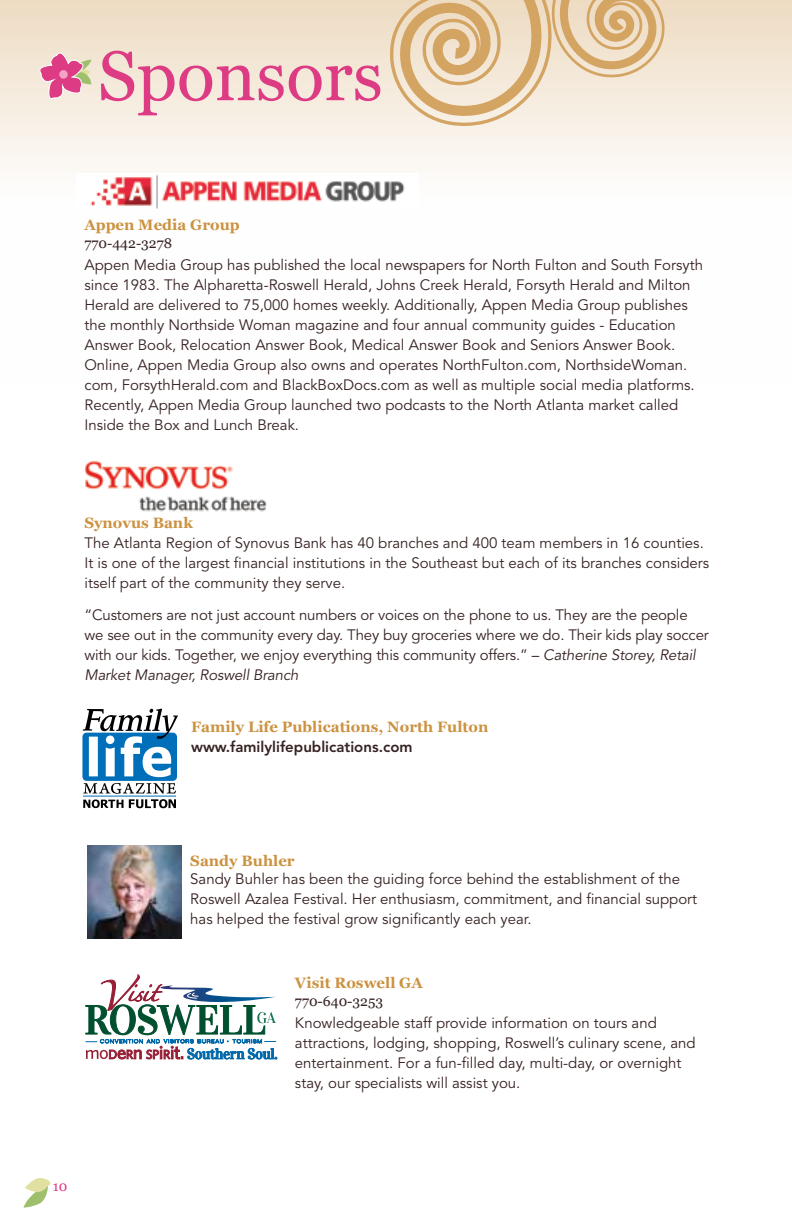
<style>
.page{position:relative;width:792px;height:1224px;background:#fff}
.page>*{position:absolute;margin:0;border:0;box-sizing:border-box;transform-origin:0 0}
.t1{font:70px "Georgia";color:#de3b85}
.t2{font:15px/20px "Avenir";color:#362121}
.t3{font:700 15px "Georgia";color:#cb9241}
.t4{font:800 15px "Avenir";color:#362121}
.t5{font:14px "Georgia";color:#362121}
.t6{font:14px "Georgia";color:#de3b85}
.s1{font-style:italic}
</style>
<div class="page">
<svg style="left:24px;top:1178px;width:26px;height:30px"></svg>
<img style="left:88px;top:846px;width:93px;height:93px">
<svg style="left:85px;top:975px;width:192px;height:84px"></svg>
<img style="left:84px;top:461px;width:183px;height:51px">
<svg style="left:82px;top:709px;width:96px;height:99px"></svg>
<div style="left:0;top:0;width:792px;height:385px;background:linear-gradient(to bottom,#f1e3d0,#fff)"></div>
<svg style="left:389px;top:0;width:276px;height:127px;background:#e9d2b3"></svg>
<svg style="left:39px;top:52px;width:53px;height:48px;background:#e59eb1"></svg>
<img style="left:76px;top:173px;width:343px;height:37px">
<h1 class="t1" style="left:98px;top:25px;width:287px">Sponsors</h1>
<p class="t3" style="left:84px;top:213px;width:157px">Appen Media Group</p>
<p class="t5" style="left:84px;top:233px;width:89px">770-442-3278</p>
<p class="t2" style="left:84px;top:255px;width:620px">Appen Media Group has published the local newspapers for North Fulton and South Forsyth since 1983. The Alpharetta-Roswell Herald, Johns Creek Herald, Forsyth Herald and Milton Herald are delivered to 75,000 homes weekly. Additionally, Appen Media Group publishes the monthly Northside Woman magazine and four annual community guides - Education Answer Book, Relocation Answer Book, Medical Answer Book and Seniors Answer Book.<br>Online, Appen Media Group also owns and operates NorthFulton.com, NorthsideWoman. com, ForsythHerald.com and BlackBoxDocs.com as well as multiple social media platforms.<br>Recently, Appen Media Group launched two podcasts to the North Atlanta market called Inside the Box and Lunch Break.</p>
<p class="t3" style="left:84px;top:511px;width:110px">Synovus Bank</p>
<p class="t2" style="left:84px;top:533px;width:626px">The Atlanta Region of Synovus Bank has 40 branches and 400 team members in 16 counties.<br>It is one of the largest financial institutions in the Southeast but each of its branches considers itself part of the community they serve.</p>
<p class="t2" style="left:84px;top:605px;width:626px">“Customers are not just account numbers or voices on the phone to us. They are the people we see out in the community every day. They buy groceries where we do. Their kids play soccer with our kids. Together, we enjoy everything this community offers.” – <span class="s1">Catherine Storey, Retail Market Manager, Roswell Branch</span></p>
<p class="t3" style="left:191px;top:715px;width:299px">Family Life Publications, North Fulton</p>
<p class="t4" style="left:191px;top:738px;width:223px">www.familylifepublications.com</p>
<p class="t6" style="left:53px;top:1176px;width:16px">10</p>
<p class="t3" style="left:190px;top:849px;width:106px">Sandy Buhler</p>
<p class="t2" style="left:190px;top:869px;width:508px">Sandy Buhler has been the guiding force behind the establishment of the<br>Roswell Azalea Festival. Her enthusiasm, commitment, and financial support has helped the festival grow significantly each year.</p>
<p class="t3" style="left:295px;top:971px;width:129px">Visit Roswell GA</p>
<p class="t5" style="left:295px;top:991px;width:90px">770-640-3253</p>
<p class="t2" style="left:295px;top:1013px;width:402px">Knowledgeable staff provide information on tours and attractions, lodging, shopping, Roswell’s culinary scene, and entertainment. For a fun-filled day, multi-day, or overnight stay, our specialists will assist you.</p>
</div>
